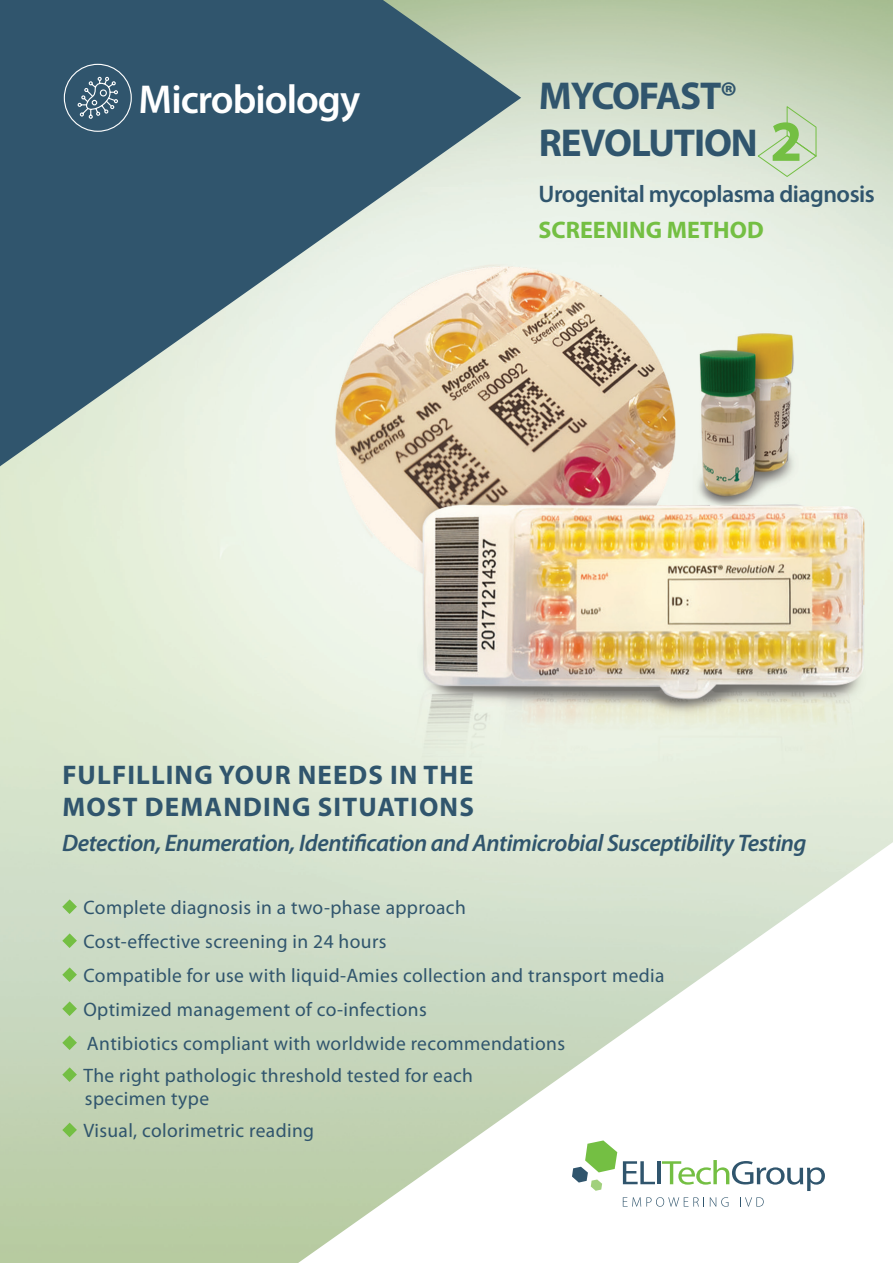
<style>
.page{position:relative;width:893px;height:1263px;background:#fff}
.page>*{position:absolute;margin:0;border:0;box-sizing:border-box;transform-origin:0 0}
.t1{font:600 40.5px "Myriad Pro";letter-spacing:-.025em;color:#fff}
.t2{font:700 39px/47.5px "Myriad Pro";letter-spacing:-.03em;color:#30556d}
.t3{font:700 27px/32.5px "Myriad Pro";letter-spacing:.04em;color:#30556d}
.t4{font:italic 600 24px "Myriad Pro";letter-spacing:-.02em;color:#30556d}
.t5{font:600 24px "Myriad Pro";letter-spacing:-.02em;color:#30556d}
.t6{font:700 24px "Myriad Pro";color:#74bf43}
.t7{font:19.5px/34px "Myriad Pro";letter-spacing:.02em;color:#30556d}
</style>
<div class="page">
<img style="left:0;top:0;width:893px;height:1263px">
<svg style="left:0;top:0;width:521px;height:467px;background:#7c9095"></svg>
<svg style="left:298px;top:842px;width:595px;height:421px"></svg>
<svg style="left:570px;top:1138px;width:255px;height:69px"></svg>
<svg style="left:62px;top:899px;width:15px;height:15px"></svg>
<svg style="left:62px;top:933px;width:15px;height:15px"></svg>
<svg style="left:62px;top:967px;width:15px;height:15px"></svg>
<svg style="left:62px;top:1001px;width:15px;height:15px"></svg>
<svg style="left:62px;top:1035px;width:15px;height:15px"></svg>
<svg style="left:62px;top:1067px;width:15px;height:15px"></svg>
<svg style="left:62px;top:1123px;width:15px;height:14px"></svg>
<div style="left:64px;top:64px;width:68px;height:68px;border:1px solid #fff;border-radius:50%"></div>
<svg style="left:77px;top:76px;width:42px;height:43px;background:#577588"></svg>
<svg style="left:757px;top:105px;width:60px;height:72px;background:#c3dab4"></svg>
<h1 class="t1" style="left:139px;top:74px;width:223px">Microbiology</h1>
<h2 class="t2" style="left:539px;top:70px;width:220px">MYCOFAST®<br>REVOLUTION</h2>
<p class="t5" style="left:539px;top:179px;width:338px">Urogenital mycoplasma diagnosis</p>
<p class="t6" style="left:539px;top:214px;width:227px">SCREENING METHOD</p>
<h3 class="t3" style="left:62px;top:758px;width:413px">FULFILLING YOUR NEEDS IN THE<br>MOST DEMANDING SITUATIONS</h3>
<p class="t4" style="left:62px;top:828px;width:746px">Detection, Enumeration, Identification and Antimicrobial Susceptibility Testing</p>
<p class="t7" style="left:83px;top:890px;width:583px">Complete diagnosis in a two-phase approach<br>Cost-effective screening in 24 hours<br>Compatible for use with liquid-Amies collection and transport media Optimized management of co-infections<br>Antibiotics compliant with worldwide recommendations</p>
<p class="t7" style="left:83px;top:1063px;width:391px;line-height:23.4px">The right pathologic threshold tested for each specimen type</p>
<p class="t7" style="left:83px;top:1113px;width:232px">Visual, colorimetric reading</p>
</div>
